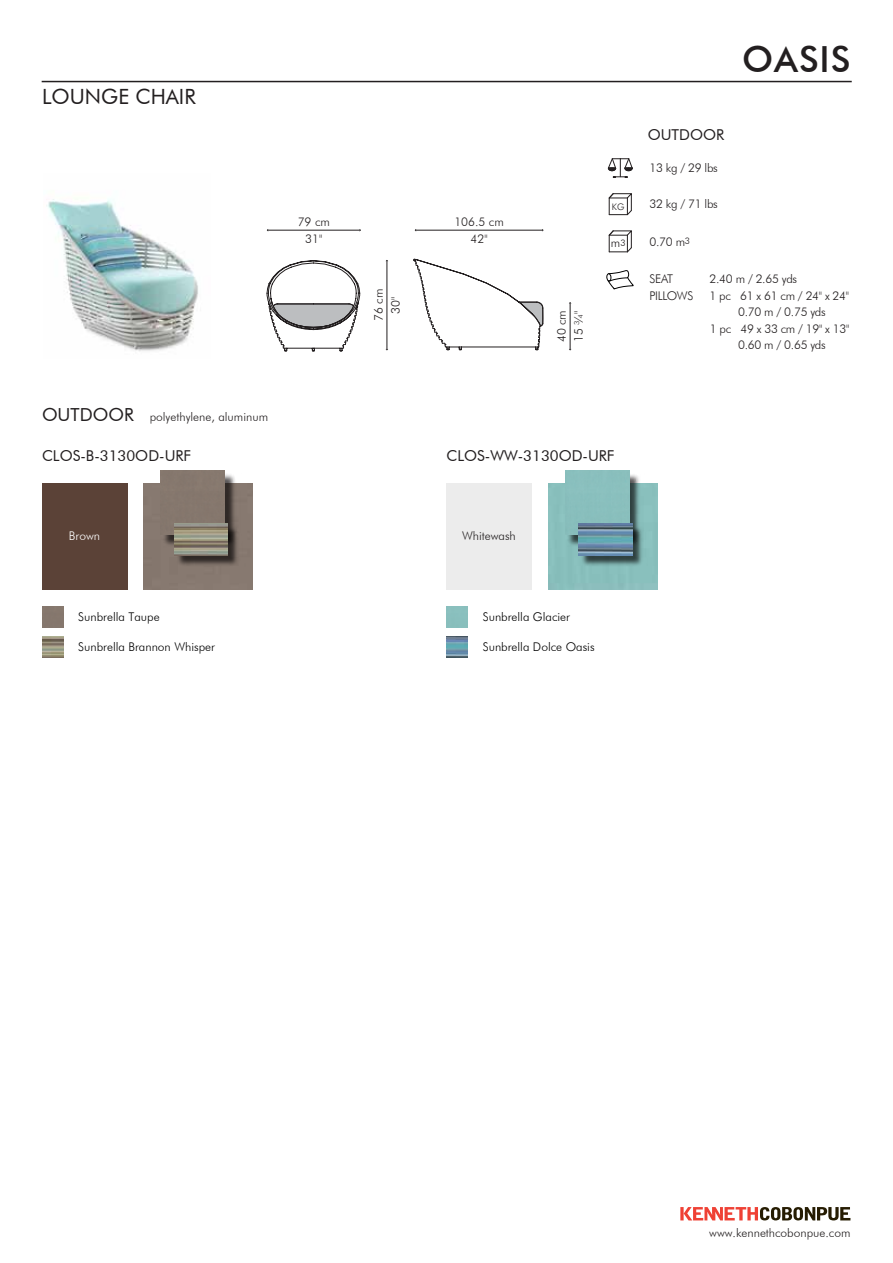
<style>
.page{position:relative;width:893px;height:1263px;background:#fff}
.page>*{position:absolute;margin:0;border:0;box-sizing:border-box;transform-origin:0 0}
.t1{font:500 36px "Futura BT";letter-spacing:.025em;color:#231f20}
.t2{font:21px "Futura BT";color:#231f20}
.t3{font:15px "Futura BT";color:#231f20}
.t4{font:300 12px/17px "Futura BT";color:#231f20;text-align:center}
.t5{font:300 12px "Futura BT";color:#000}
.t6{font:300 12px/16.5px "Futura BT";letter-spacing:-.025em;color:#231f20;text-align:center}
.t7{font:300 12px "Futura BT";color:#fff}
.t8{font:300 9px "Futura BT";color:#231f20}
.s1{font-weight:400;font-size:18px}
.s2{font-size:9px}
</style>
<div class="page">
<hr style="left:42px;top:81px;width:810px;height:1px;background:#231f20">
<svg style="left:606px;top:270px;width:28px;height:20px"></svg>
<svg style="left:608px;top:158px;width:25px;height:20px"></svg>
<svg style="left:608px;top:193px;width:24px;height:22px"></svg>
<svg style="left:608px;top:230px;width:24px;height:23px"></svg>
<img style="left:47px;top:199px;width:151px;height:152px">
<hr style="left:570px;top:303px;width:1px;height:47px;background:#231f20">
<div style="left:42px;top:483px;width:85px;height:107px;background:#5b4237"></div>
<img style="left:42px;top:637px;width:21px;height:21px">
<img style="left:160px;top:470px;width:75px;height:10px">
<img style="left:161px;top:471px;width:64px;height:9px">
<img style="left:143px;top:480px;width:110px;height:110px">
<img style="left:174px;top:523px;width:54px;height:32px">
<div style="left:446px;top:483px;width:85px;height:107px;background:#ececec"></div>
<img style="left:446px;top:637px;width:22px;height:21px">
<img style="left:565px;top:470px;width:74px;height:10px">
<img style="left:565px;top:471px;width:64px;height:9px">
<img style="left:548px;top:480px;width:110px;height:110px">
<img style="left:579px;top:523px;width:53px;height:32px">
<hr style="left:267px;top:230px;width:93px;height:1px;background:#231f20">
<hr style="left:415px;top:230px;width:128px;height:1px;background:#231f20">
<hr style="left:387px;top:260px;width:1px;height:90px;background:#231f20">
<svg style="left:267px;top:260px;width:93px;height:91px"></svg>
<svg style="left:413px;top:259px;width:130px;height:91px"></svg>
<svg style="left:680px;top:1207px;width:170px;height:13px"></svg>
<h2 class="t2" style="left:42px;top:84px;width:155px">LOUNGE CHAIR</h2>
<p class="t4" style="left:42px;top:408px;width:228px"><span class="s1">OUTDOOR</span> polyethylene, aluminum</p>
<p class="t3" style="left:42px;top:447px;width:151px">CLOS-B-3130OD-URF</p>
<p class="t7" style="left:69px;top:529px;width:33px">Brown</p>
<p class="t5" style="left:78px;top:609px;width:83px">Sunbrella Taupe</p>
<p class="t5" style="left:78px;top:639px;width:138px">Sunbrella Brannon Whisper</p>
<p class="t4" style="left:298px;top:213px;width:34px">79 cm<br>31"</p>
<p class="t4" style="left:454px;top:213px;width:51px">106.5 cm<br>42"</p>
<p class="t4" style="left:370px;top:321px;width:34px;rotate:-90deg">76 cm<br>30"</p>
<p class="t4" style="left:553px;top:342px;width:34px;text-align:left;rotate:-90deg">40 cm<br>15 ¾"</p>
<h1 class="t1" style="left:742px;top:37px;width:110px">OASIS</h1>
<p class="t3" style="left:648px;top:125px;width:78px">OUTDOOR</p>
<p class="t4" style="left:649px;top:159px;width:70px">13 kg / 29 lbs</p>
<p class="t8" style="left:612px;top:201px;width:14px">KG</p>
<p class="t4" style="left:649px;top:195px;width:70px">32 kg / 71 lbs</p>
<p class="t4" style="left:611px;top:234px;width:16px">m<span class="s2">3</span></p>
<p class="t4" style="left:649px;top:233px;width:42px">0.70 m<sup>3</sup></p>
<p class="t4" style="left:649px;top:271px;width:25px">SEAT</p>
<p class="t4" style="left:709px;top:271px;width:89px">2.40 m / 2.65 yds</p>
<p class="t6" style="left:649px;top:287px;width:45px">PILLOWS</p>
<p class="t6" style="left:709px;top:287px;width:141px">1 pc 61 x 61 cm / 24" x 24"<br>0.70 m / 0.75 yds<br>1 pc 49 x 33 cm / 19" x 13"<br>0.60 m / 0.65 yds</p>
<p class="t3" style="left:446px;top:447px;width:170px">CLOS-WW-3130OD-URF</p>
<p class="t4" style="left:462px;top:528px;width:55px">Whitewash</p>
<p class="t5" style="left:483px;top:609px;width:89px">Sunbrella Glacier</p>
<p class="t5" style="left:483px;top:639px;width:113px">Sunbrella Dolce Oasis</p>
<p class="t4" style="left:709px;top:1224px;width:143px">www.kennethcobonpue.com</p>
</div>
